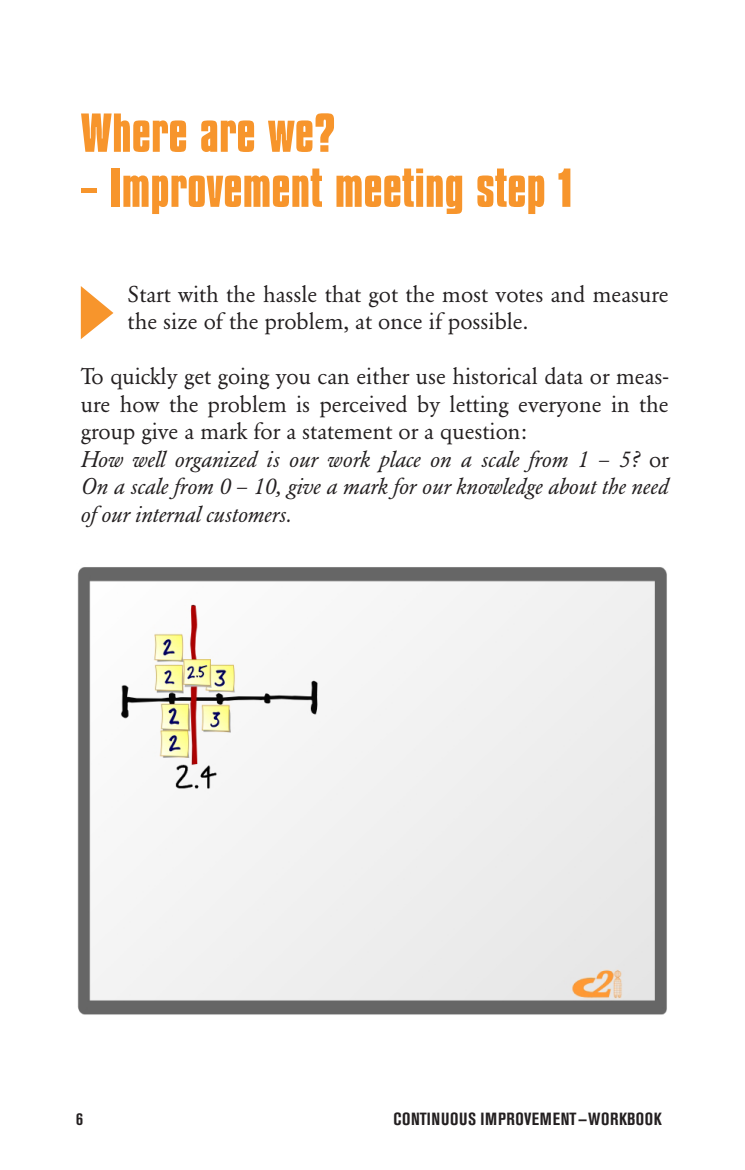
<style>
.page{position:relative;width:745px;height:1170px;background:#fff}
.page>*{position:absolute;margin:0;border:0;box-sizing:border-box;transform-origin:0 0}
.Rubrik_-_kapitel{font:57.5px "Compacta Bld";letter-spacing:.01em;color:#f7952c}
.Brödtext_utan_indrag{font:22.5px/27.5px "Garamond BE";color:#231f20}
.Brödtext_utan_indrag-2{font:italic 22.5px/27.5px "Garamond BE";color:#231f20;text-align:justify}
.t1{font:700 condensed 17.5px "Akzidenz Grotesk BE";letter-spacing:.035em;color:#231f20}
.s1{font-style:normal}
</style>
<div class="page">
<svg style="left:81px;top:286px;width:32px;height:53px"></svg>
<img style="left:77px;top:567px;width:590px;height:448px">
<p class="Rubrik_-_kapitel" style="left:81px;top:94px;width:256px">Where are we?</p>
<p class="Rubrik_-_kapitel" style="left:81px;top:149px;width:492px">– Improvement meeting step 1</p>
<p class="Brödtext_utan_indrag" style="left:128px;top:280px;width:542px">Start with the hassle that got the most votes and measure the size of the problem, at once if possible.</p>
<p class="Brödtext_utan_indrag" style="left:81px;top:363px;width:589px;text-align:justify">To quickly get going you can either use historical data or meas&shy;ure how the problem is perceived by letting everyone in the group give a mark for a statement or a question:</p>
<p class="Brödtext_utan_indrag-2" style="left:81px;top:445px;width:589px">How well organized is our work place on a scale from 1 – 5? <span class="s1">or </span>On a scale from 0 – 10, give a mark for our knowledge about the need of our internal customers.</p>
<p class="t1" style="left:76px;top:1108px;width:8px">6</p>
<p class="t1" style="left:393px;top:1108px;width:270px">CONTINUOUS IMPROVEMENT — WORKBOOK</p>
</div>
